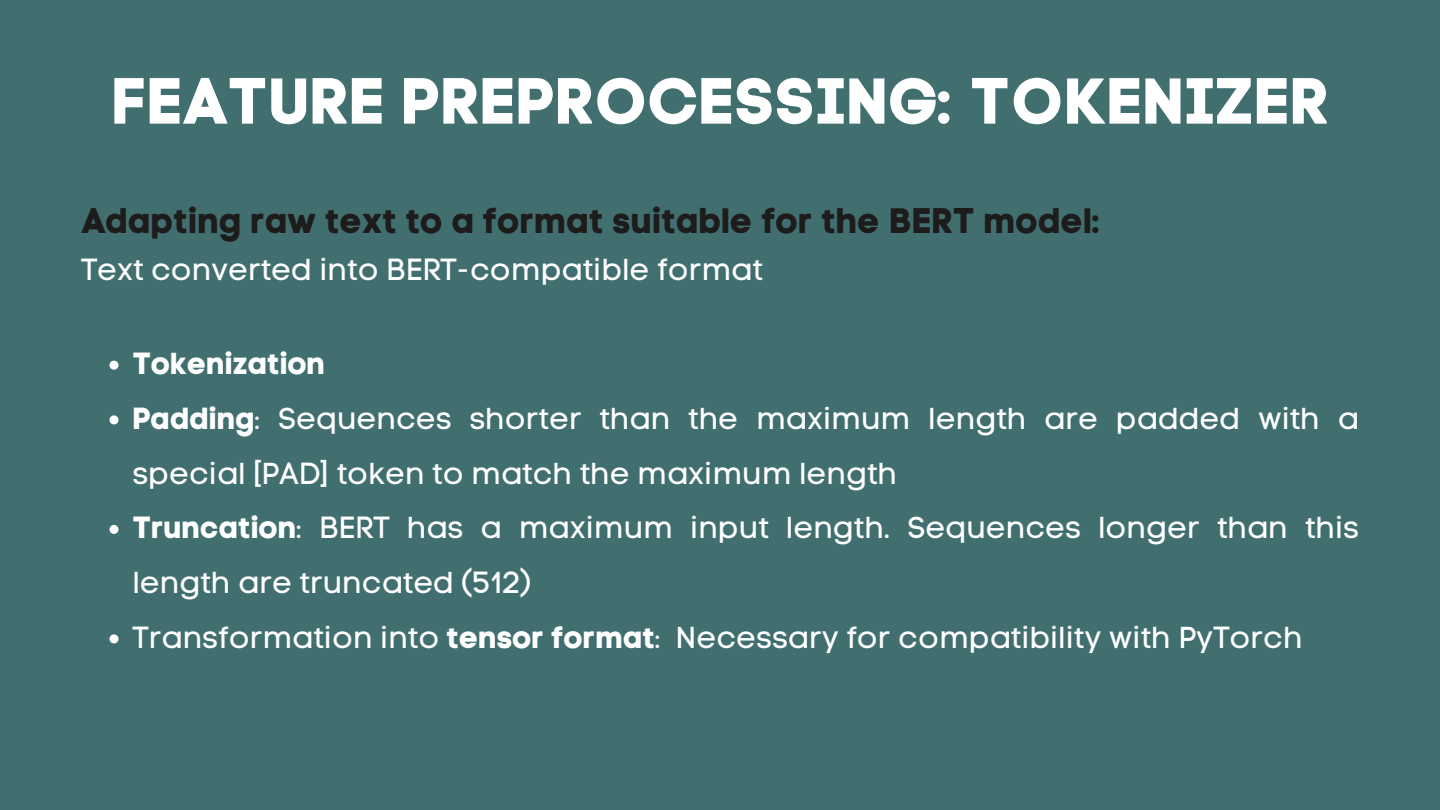
<style>
.page{position:relative;width:1440px;height:810px;background:#416f70}
.page>*{position:absolute;margin:0;border:0;box-sizing:border-box;transform-origin:0 0}
.t1{font:64.5px "Code Pro Bold LC";color:#fff}
.t2{font:35.3px "Code Pro Bold LC";color:#1e1b1b}
.t3{font:30.3px/54.8px "Code Pro Normal LC";color:#fff}
.t4{font:30.3px "Code Pro Bold LC";color:#fff}
.s1{font-family:"Code Pro Bold LC"}
</style>
<div class="page">
<svg style="left:110px;top:361px;width:8px;height:9px"></svg>
<svg style="left:110px;top:415px;width:8px;height:9px"></svg>
<svg style="left:110px;top:525px;width:8px;height:9px"></svg>
<svg style="left:110px;top:634px;width:8px;height:9px"></svg>
<p class="t1" style="left:111px;top:62px;width:1219px">FEATURE PREPROCESSING: TOKENIZER</p>
<p class="t2" style="left:81px;top:200px;width:1021px">Adapting raw text to a format suitable for the BERT model:</p>
<p class="t3" style="left:81px;top:242px;width:683px">Text converted into BERT-compatible format</p>
<p class="t4" style="left:132px;top:345px;width:195px">Tokenization</p>
<p class="t3" style="left:132px;top:391px;width:1228px"><span class="s1">Padding</span>: Sequences shorter than the maximum length are padded with a special [PAD] token to match the maximum length</p>
<p class="t3" style="left:132px;top:500px;width:1228px"><span class="s1">Truncation</span>: BERT has a maximum input length. Sequences longer than this length are truncated (512)</p>
<p class="t3" style="left:132px;top:610px;width:1172px">Transformation into <span class="s1">tensor format</span>: Necessary for compatibility with PyTorch</p>
</div>
